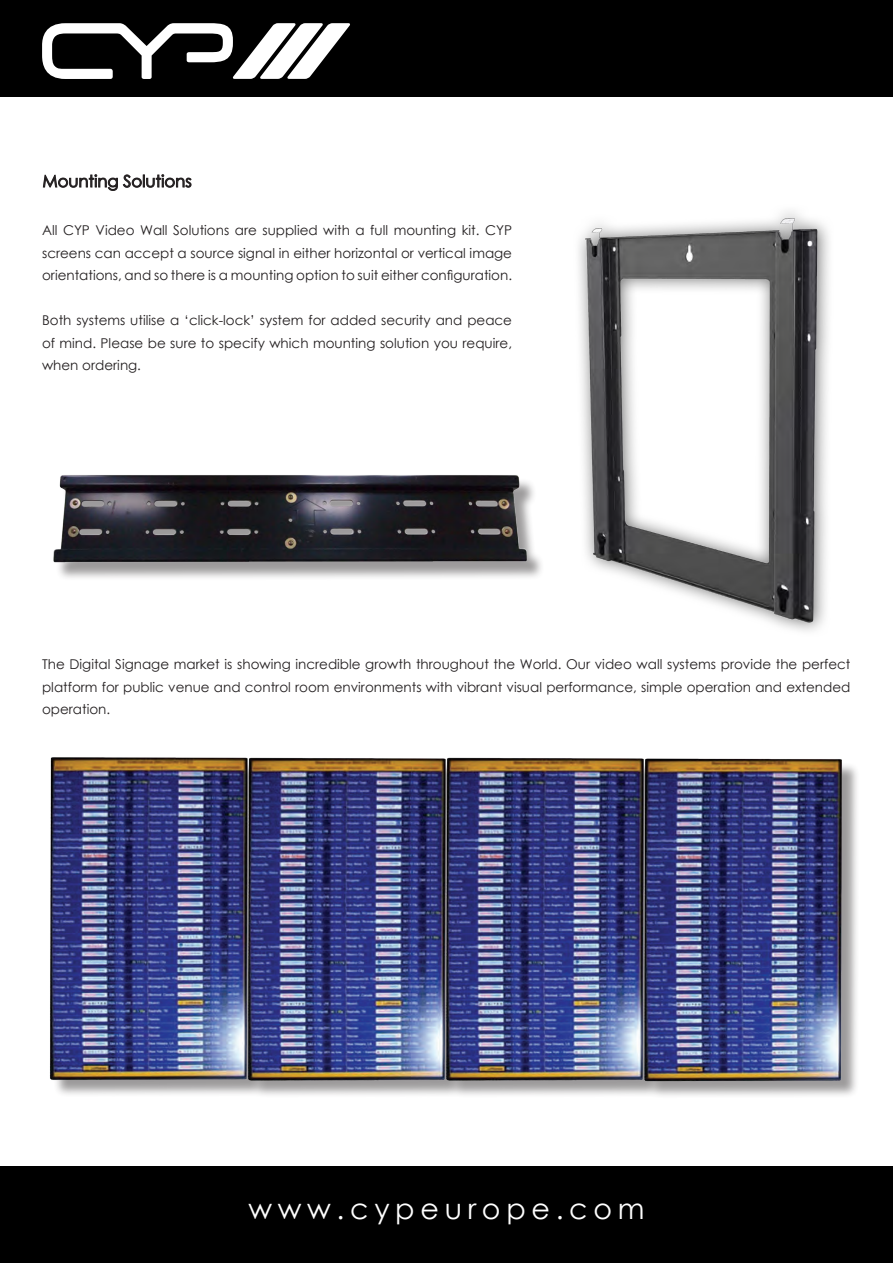
<style>
.page{position:relative;width:893px;height:1263px;background:#fff}
.page>*{position:absolute;margin:0;border:0;box-sizing:border-box;transform-origin:0 0}
.t1{font:28.5px "Century Gothic";letter-spacing:.2em;color:#fff}
.t2{font:16.5px "Century Gothic";color:#231f20}
.t3{font:13.5px/22.5px "Century Gothic";color:#231f20;text-align:justify}
</style>
<div class="page">
<div style="left:0;top:0;width:893px;height:96px;background:#000"></div>
<div style="left:0;top:1166px;width:893px;height:97px;background:#000"></div>
<svg style="left:42px;top:23px;width:308px;height:56px"></svg>
<div style="left:52px;top:760px;width:808px;height:338px;background:#231f20;opacity:.45"></div>
<img style="left:50px;top:757px;width:801px;height:334px">
<img style="left:578px;top:211px;width:251px;height:420px">
<svg style="left:43px;top:174px;width:148px;height:17px"></svg>
<div style="left:55px;top:478px;width:489px;height:103px;background:#231f20;opacity:.45"></div>
<img style="left:53px;top:475px;width:477px;height:101px">
<p class="t2" style="left:43px;top:170px;width:151px">Mounting Solutions</p>
<p class="t3" style="left:42px;top:219px;width:471px">All CYP Video Wall Solutions are supplied with a full mounting kit. CYP screens can accept a source signal in either horizontal or vertical image orientations, and so there is a mounting option to suit either configuration.</p>
<p class="t3" style="left:42px;top:309px;width:471px">Both systems utilise a ‘click-lock’ system for added security and peace of mind. Please be sure to specify which mounting solution you require, when ordering.</p>
<p class="t3" style="left:42px;top:653px;width:810px">The Digital Signage market is showing incredible growth throughout the World. Our video wall systems provide the perfect platform for public venue and control room environments with vibrant visual performance, simple operation and extended operation.</p>
<p class="t1" style="left:248px;top:1188px;width:398px">www.cypeurope.com</p>
</div>
